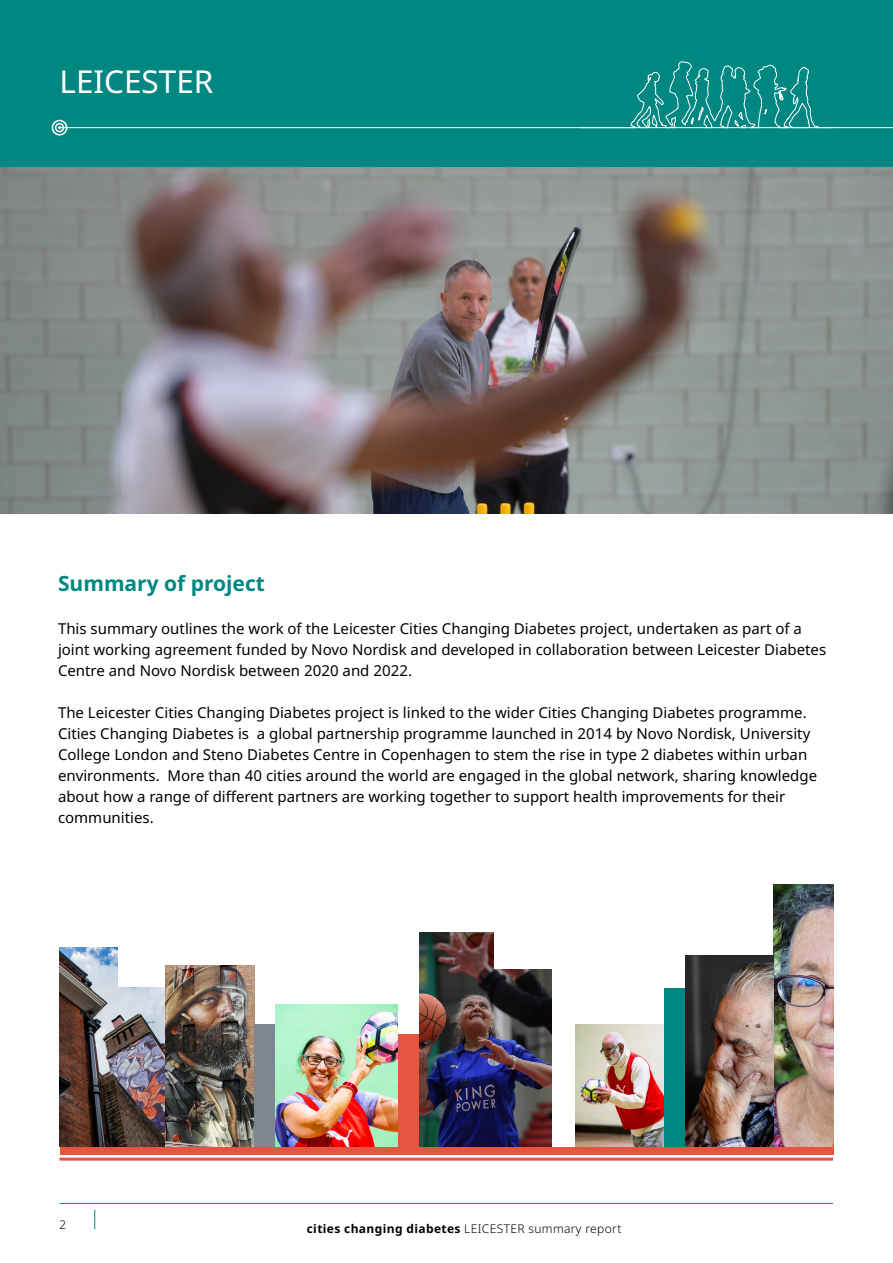
<style>
.page{position:relative;width:893px;height:1263px;background:#fff}
.page>*{position:absolute;margin:0;border:0;box-sizing:border-box;transform-origin:0 0}
.t1{font:31.5px "Apis";color:#fff}
.t2{font:700 21px "Apis";color:#008782}
.t3{font:15px/21px "Apis";color:#000}
.t4{font:700 12px "Apis";letter-spacing:.03em;color:#000}
.t5{font:300 12px "Apis";color:#000}
.s1{font-weight:300}
</style>
<div class="page">
<div style="left:0;top:0;width:893px;height:168px;background:#008782"></div>
<svg style="left:94px;top:1210px;width:1px;height:19px"></svg>
<hr style="left:60px;top:1203px;width:773px;height:1px;background:#008782">
<img style="left:0;top:168px;width:892px;height:345px">
<svg style="left:580px;top:61px;width:254px;height:68px"></svg>
<svg style="left:52px;top:120px;width:15px;height:16px"></svg>
<hr style="left:60px;top:127px;width:833px;height:1px;background:#fff">
<img style="left:60px;top:947px;width:58px;height:199px">
<img style="left:118px;top:988px;width:48px;height:158px">
<img style="left:166px;top:965px;width:88px;height:181px">
<img style="left:575px;top:1024px;width:89px;height:122px">
<div style="left:254px;top:1024px;width:22px;height:122px;background:#7c8790"></div>
<div style="left:664px;top:988px;width:21px;height:158px;background:#008782"></div>
<img style="left:276px;top:1004px;width:122px;height:142px">
<div style="left:398px;top:1034px;width:22px;height:112px;background:#e6553f"></div>
<img style="left:420px;top:933px;width:73px;height:213px">
<img style="left:774px;top:884px;width:59px;height:262px">
<img style="left:685px;top:956px;width:89px;height:190px">
<img style="left:493px;top:969px;width:58px;height:177px">
<div style="left:60px;top:1146px;width:773px;height:8px;background:#e6553f"></div>
<hr style="left:60px;top:1157px;width:773px;height:3px;background:#e6553f">
<h1 class="t1" style="left:60px;top:60px;width:156px">LEICESTER</h1>
<h2 class="t2" style="left:58px;top:569px;width:208px">Summary of project</h2>
<p class="t3" style="left:58px;top:618px;width:770px">This summary outlines the work of the Leicester Cities Changing Diabetes project, undertaken as part of a joint working agreement funded by Novo Nordisk and developed in collaboration between Leicester Diabetes<br>Centre and Novo Nordisk between 2020 and 2022.</p>
<p class="t3" style="left:58px;top:702px;width:761px">The Leicester Cities Changing Diabetes project is linked to the wider Cities Changing Diabetes programme.<br>Cities Changing Diabetes is a global partnership programme launched in 2014 by Novo Nordisk, University College London and Steno Diabetes Centre in Copenhagen to stem the rise in type 2 diabetes within urban environments. More than 40 cities around the world are engaged in the global network, sharing knowledge about how a range of different partners are working together to support health improvements for their communities.</p>
<p class="t5" style="left:60px;top:1216px;width:8px">2</p>
<p class="t4" style="left:307px;top:1220px;width:316px">cities changing diabetes <span class="s1">LEICESTER summary report</span></p>
</div>
